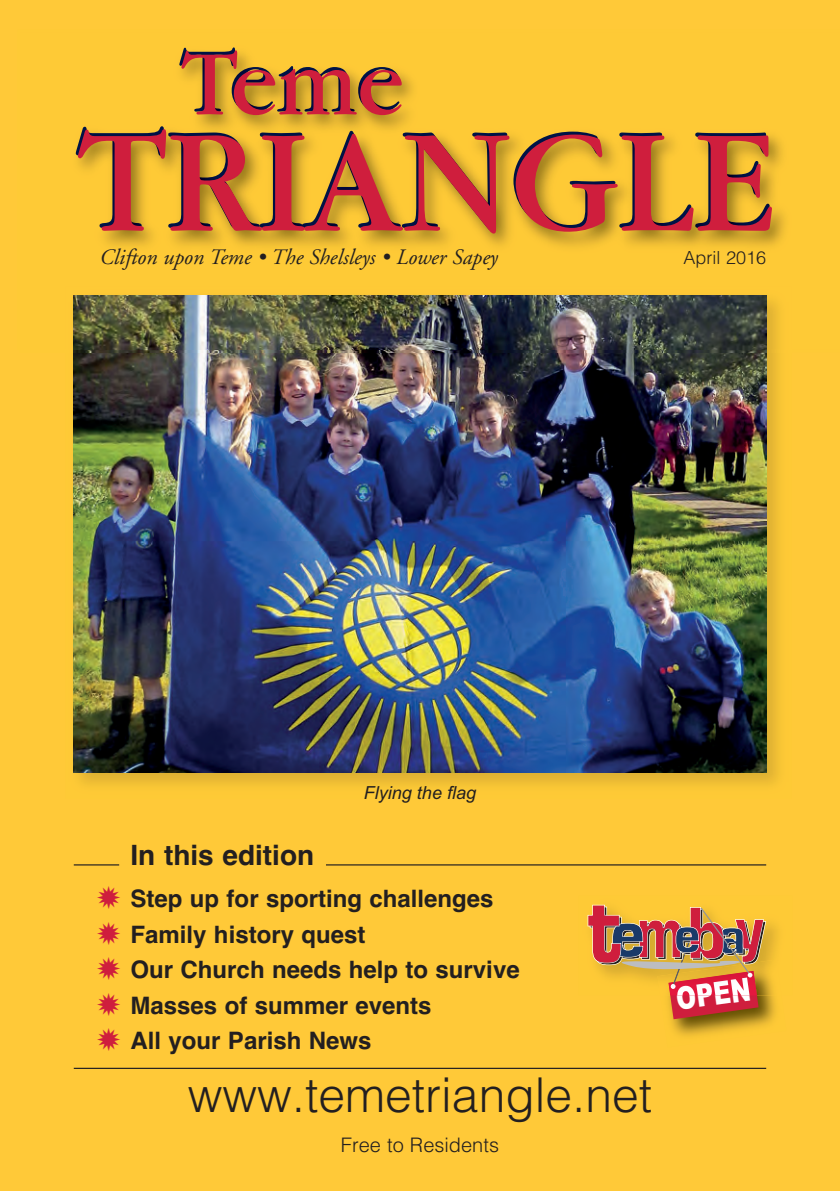
<style>
.page{position:relative;width:840px;height:1191px;background:#fff}
.page>*{position:absolute;margin:0;border:0;box-sizing:border-box;transform-origin:0 0}
.t1{font:152px "Garamond";color:#cf1e3d}
.t2{font:96px "Garamond";color:#cf1e3d}
.t3{font:300 48px "Helvetica";color:#231f20}
.t4{font:900 31.8px "Arial";color:#fff;scale:.76 1}
.t5{font:700 28px "Helvetica";color:#231f20}
.t6{font:700 24px/35.4px "Helvetica";color:#231f20}
.t7{font:italic 22px "Adobe Garamond";color:#231f20}
.t8{font:300 20px "Helvetica";color:#231f20}
.t9{font:italic 18px "Arial";color:#231f20}
.t10{font:300 18px "Helvetica";color:#231f20}
.s1{color:#cf1e3d}
</style>
<div class="page">
<div style="left:0;top:0;width:839px;height:1191px;background:#ffc938"></div>
<img style="left:73px;top:352px;width:706px;height:433px">
<img style="left:74px;top:352px;width:691px;height:421px">
<hr style="left:74px;top:1067px;width:691px;height:2px;background:#231f20">
<hr style="left:326px;top:864px;width:439px;height:1px;background:#231f20">
<hr style="left:74px;top:864px;width:45px;height:1px;background:#231f20">
<img style="left:75px;top:72px;width:710px;height:175px">
<img style="left:74px;top:349px;width:705px;height:3px">
<img style="left:73px;top:295px;width:706px;height:54px">
<img style="left:74px;top:296px;width:691px;height:53px">
<img style="left:179px;top:47px;width:220px;height:65px">
<img style="left:76px;top:126px;width:509px;height:105px">
<img style="left:670px;top:996px;width:106px;height:41px">
<svg style="left:587px;top:904px;width:187px;height:115px"></svg>
<h2 class="t2" style="left:181px;top:51px;width:224px">Teme</h2>
<h1 class="t1" style="left:78px;top:130px;width:696px">TRIANGLE</h1>
<p class="t7" style="left:99px;top:249px;width:399px">Clifton upon Teme • The Shelsleys • Lower Sapey</p>
<p class="t10" style="left:683px;top:243px;width:84px">April 2016</p>
<p class="t9" style="left:363px;top:782px;width:114px">Flying the flag</p>
<p class="t5" style="left:130px;top:839px;width:185px">In this edition</p>
<p class="t6" style="left:96px;top:881px;width:424px"><span class="s1">✹</span> Step up for sporting challenges <span class="s1">✹</span> Family history quest<br><span class="s1">✹</span> Our Church needs help to survive <span class="s1">✹</span> Masses of summer events<br><span class="s1">✹</span> All your Parish News</p>
<h3 class="t3" style="left:187px;top:1054px;width:466px">www.temetriangle.net</h3>
<p class="t8" style="left:341px;top:1128px;width:159px">Free to Residents</p>
<h3 class="t4" style="left:673px;top:981px;width:100px;rotate:-8deg">OPEN</h3>
</div>
